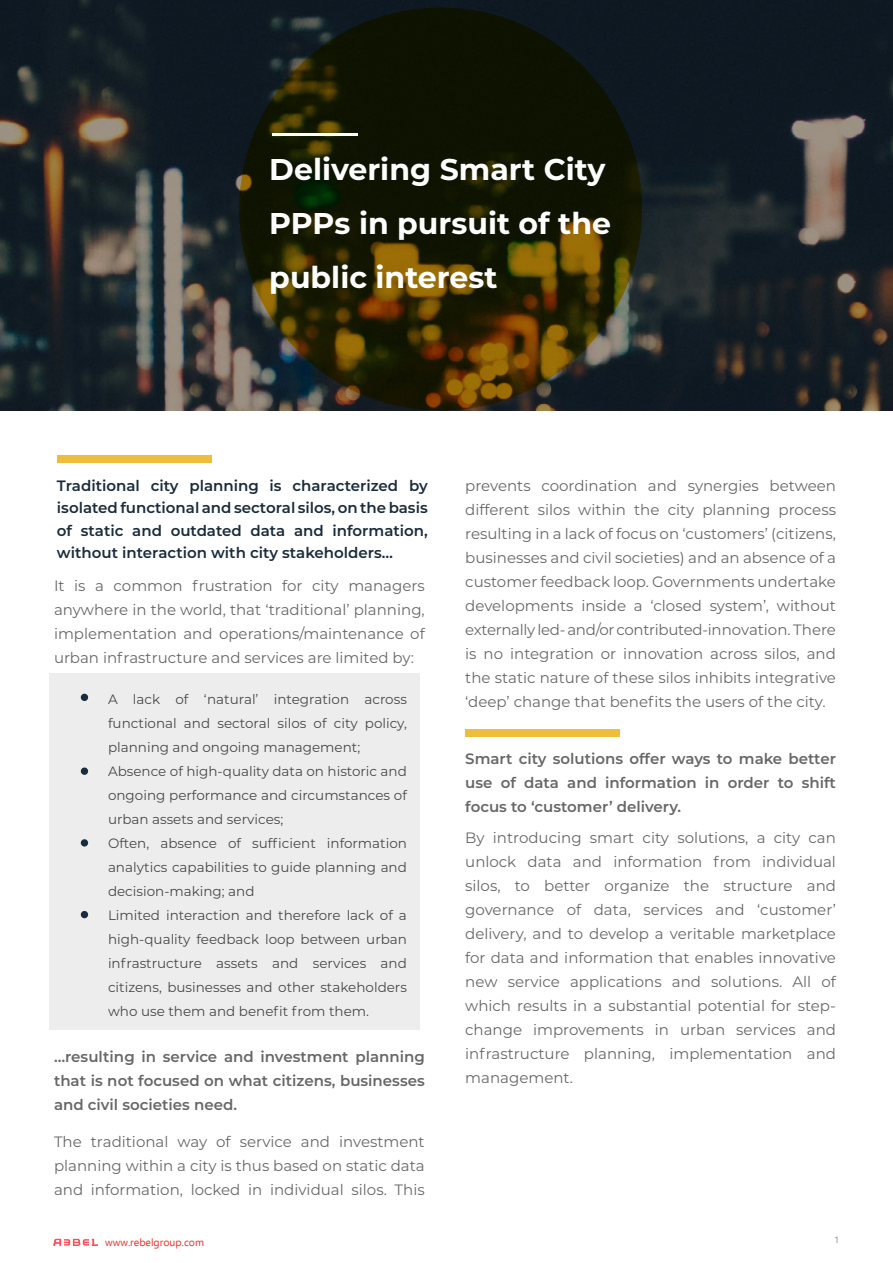
<style>
.page{position:relative;width:893px;height:1263px;background:#fff}
.page>*{position:absolute;margin:0;border:0;box-sizing:border-box;transform-origin:0 0}
.t1{font:700 30px/54px "Montserrat";color:#fff}
.t2{font:15px/24px "Montserrat";color:#000;text-align:justify}
.t3{font:600 15px/24px "Montserrat";color:#000;text-align:justify}
.t4{font:600 15px/22.5px "Montserrat";color:#1a2b3b;text-align:justify}
.t5{font:13.5px/24px "Montserrat";color:#000}
.t6{font:500 13.5px "Freight Sans Pro";color:#aaa}
.t7{font:10.5px "Ebrima";color:#e63329}
</style>
<div class="page">
<svg style="left:53px;top:1239px;width:45px;height:7px"></svg>
<img style="left:0;top:0;width:893px;height:410px">
<div style="left:57px;top:455px;width:154px;height:7px;background:#efbd3c"></div>
<div style="left:49px;top:674px;width:371px;height:356px;background:#ededed"></div>
<div style="left:81px;top:694px;width:7px;height:7px;background:#1a2b3c;border-radius:50%"></div>
<div style="left:81px;top:767px;width:7px;height:8px;background:#1a2b3c;border-radius:50%"></div>
<div style="left:81px;top:839px;width:7px;height:7px;background:#1a2b3c;border-radius:50%"></div>
<div style="left:81px;top:911px;width:7px;height:7px;background:#1a2b3c;border-radius:50%"></div>
<div style="left:465px;top:729px;width:155px;height:7px;background:#efbd3c"></div>
<svg style="left:239px;top:8px;width:403px;height:402px;background:#262101"></svg>
<hr style="left:272px;top:133px;width:85px;height:3px;background:#fff">
<h1 class="t1" style="left:269px;top:141px;width:343px">Delivering Smart City<br>PPPs in pursuit of the public interest</h1>
<p class="t4" style="left:57px;top:474px;width:372px">Traditional city planning is characterized by isolated functional and sectoral silos, on the basis of static and outdated data and information, without interaction with city stakeholders…</p>
<p class="t2" style="left:54px;top:573px;width:372px">It is a common frustration for city managers anywhere in the world, that ‘traditional’ planning, implementation and operations/maintenance of urban infrastructure and services are limited by:</p>
<p class="t5" style="left:108px;top:686px;width:300px">A lack of ‘natural’ integration across functional and sectoral silos of city policy, planning and ongoing management; Absence of high-quality data on historic and ongoing performance and circumstances of urban assets and services;<br>Often, absence of sufficient information analytics capabilities to guide planning and decision-making; and<br>Limited interaction and therefore lack of a high-quality feedback loop between urban infrastructure assets and services and citizens, businesses and other stakeholders who use them and benefit from them.</p>
<p class="t3" style="left:54px;top:1044px;width:372px">…resulting in service and investment planning that is not focused on what citizens, businesses and civil societies need.</p>
<p class="t2" style="left:54px;top:1129px;width:372px">The traditional way of service and investment planning within a city is thus based on static data and information, locked in individual silos. This</p>
<p class="t2" style="left:465px;top:473px;width:372px">prevents coordination and synergies between different silos within the city planning process resulting in a lack of focus on ‘customers’ (citizens, businesses and civil societies) and an absence of a customer feedback loop. Governments undertake developments inside a ‘closed system’, without externally led- and/or contributed-innovation. There is no integration or innovation across silos, and the static nature of these silos inhibits integrative ‘deep’ change that benefits the users of the city.</p>
<p class="t3" style="left:465px;top:746px;width:372px">Smart city solutions offer ways to make better use of data and information in order to shift focus to ‘customer’ delivery.</p>
<p class="t2" style="left:465px;top:825px;width:372px">By introducing smart city solutions, a city can unlock data and information from individual silos, to better organize the structure and governance of data, services and ‘customer’ delivery, and to develop a veritable marketplace for data and information that enables innovative new service applications and solutions. All of which results in a substantial potential for step&shy;change improvements in urban services and infrastructure planning, implementation and management.</p>
<p class="t7" style="left:105px;top:1235px;width:100px">www.rebelgroup.com</p>
<p class="t6" style="left:834px;top:1230px;width:6px">1</p>
</div>
